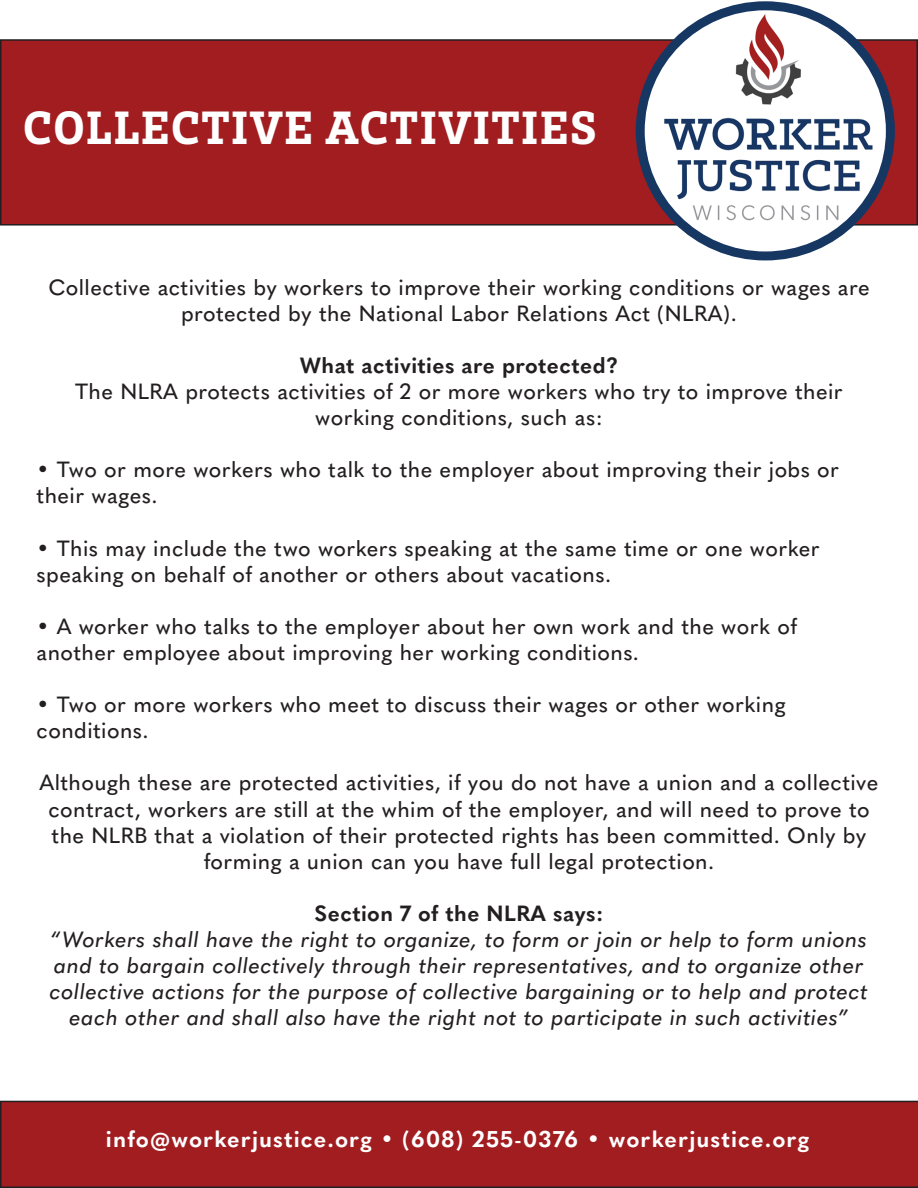
<style>
.page{position:relative;width:918px;height:1188px;background:#fff}
.page>*{position:absolute;margin:0;border:0;box-sizing:border-box;transform-origin:0 0}
.t1{font:900 48px "Brix Slab";letter-spacing:.03em;color:#fff}
.t2{font:700 22.5px "Quasimoda";letter-spacing:.05em;color:#fff}
.t3{font:500 21.75px/26.1px "Quasimoda";letter-spacing:.02em;color:#231f20}
.t4{font:italic 500 21.75px/26.1px "Quasimoda";letter-spacing:.02em;color:#231f20;text-align:center}
.t5{font:700 21.75px "Quasimoda";letter-spacing:.02em;color:#231f20}
</style>
<div class="page">
<div style="left:1px;top:40px;width:916px;height:185px;background:#a11d20"></div>
<div style="left:0;top:39px;width:918px;height:187px;border:2px solid #231f20"></div>
<img style="left:642px;top:7px;width:248px;height:238px">
<div style="left:636px;top:1px;width:259px;height:259px;border:9px solid #173763;border-radius:50%"></div>
<div style="left:0;top:1101px;width:918px;height:87px;background:#a11d20"></div>
<p class="t1" style="left:23px;top:96px;width:575px">COLLECTIVE ACTIVITIES</p>
<p class="t3" style="left:48px;top:272px;width:823px;text-align:center">Collective activities by workers to improve their working conditions or wages are protected by the National Labor Relations Act (NLRA).</p>
<p class="t5" style="left:300px;top:348px;width:320px">What activities are protected?</p>
<p class="t3" style="left:75px;top:377px;width:769px;text-align:center">The NLRA protects activities of 2 or more workers who try to improve their working conditions, such as:</p>
<p class="t3" style="left:37px;top:455px;width:804px">• Two or more workers who talk to the employer about improving their jobs or their wages.</p>
<p class="t3" style="left:37px;top:533px;width:785px">• This may include the two workers speaking at the same time or one worker speaking on behalf of another or others about vacations.</p>
<p class="t3" style="left:37px;top:612px;width:762px">• A worker who talks to the employer about her own work and the work of another employee about improving her working conditions.</p>
<p class="t3" style="left:37px;top:690px;width:750px">• Two or more workers who meet to discuss their wages or other working conditions.</p>
<p class="t3" style="left:40px;top:768px;width:840px;text-align:center">Although these are protected activities, if you do not have a union and a collective contract, workers are still at the whim of the employer, and will need to prove to the NLRB that a violation of their protected rights has been committed. Only by forming a union can you have full legal protection.</p>
<p class="t5" style="left:315px;top:896px;width:290px">Section 7 of the NLRA says:</p>
<p class="t4" style="left:50px;top:925px;width:820px">“Workers shall have the right to organize, to form or join or help to form unions and to bargain collectively through their representatives, and to organize other collective actions for the purpose of collective bargaining or to help and protect each other and shall also have the right not to participate in such activities”</p>
<p class="t2" style="left:106px;top:1121px;width:705px">info@workerjustice.org • (608) 255-0376 • workerjustice.org</p>
</div>
